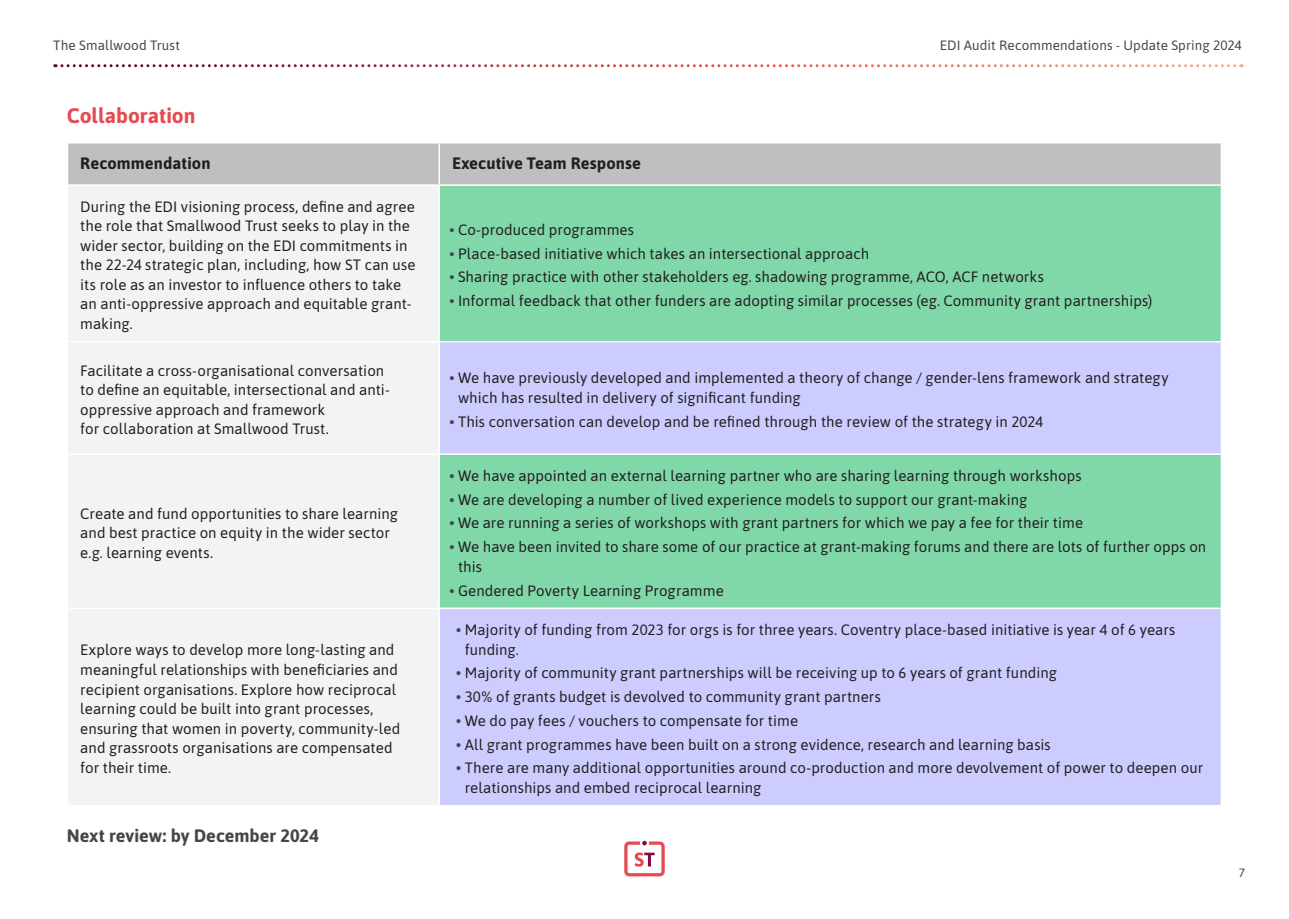
<style>
.page{position:relative;width:1289px;height:919px;background:#fff}
.page>*{position:absolute;margin:0;border:0;box-sizing:border-box;transform-origin:0 0}
.Sub_sub_headers{font:700 21px "Asap";color:#e54c52}
.body_text{font:700 18px "Asap";color:#444749}
.body_text-2{font:700 16.5px "Asap";letter-spacing:.005em;color:#231f20}
.body_text-3{font:15px/19.5px "Asap";letter-spacing:.005em;color:#231f20}
.t1{font:13.5px "Asap";letter-spacing:.01em;color:#444749}
.t2{font:12px "Asap";color:#444749}
.s1{font-weight:700;color:#444749}
</style>
<div class="page">
<div style="left:68px;top:143px;width:1152px;height:41px;background:#bfbfbf"></div>
<div style="left:69px;top:186px;width:369px;height:618px;background:#f2f3f4"></div>
<div style="left:440px;top:186px;width:780px;height:155px;background:#80d7a8"></div>
<svg style="left:440px;top:342px;width:780px;height:462px;background:#b2cfe2"></svg>
<hr style="left:438px;top:143px;width:2px;height:41px;background:#fff">
<hr style="left:67px;top:341px;width:372px;height:1px;background:#fff">
<hr style="left:67px;top:453px;width:372px;height:2px;background:#fff">
<hr style="left:439px;top:453px;width:783px;height:2px;background:#fff">
<hr style="left:67px;top:607px;width:372px;height:2px;background:#fff">
<hr style="left:439px;top:607px;width:783px;height:2px;background:#fff">
<svg style="left:55px;top:64px;width:1179px;height:3px"></svg>
<svg style="left:624px;top:840px;width:40px;height:36px"></svg>
<p class="t1" style="left:53px;top:36px;width:128px">The Smallwood Trust</p>
<p class="t1" style="left:939px;top:36px;width:303px">EDI Audit Recommendations - Update Spring 2024</p>
<p class="Sub_sub_headers" style="left:67px;top:101px;width:130px">Collaboration</p>
<p class="body_text-2" style="left:80px;top:151px;width:132px">Recommendation</p>
<p class="body_text-2" style="left:452px;top:151px;width:191px">Executive Team Response</p>
<p class="body_text-3" style="left:80px;top:196px;width:337px">During the EDI visioning process, define and agree the role that Smallwood Trust seeks to play in the wider sector, building on the EDI commitments in the 22-24 strategic plan, including, how ST can use its role as an investor to influence others to take an anti-oppressive approach and equitable grant&shy;making.</p>
<p class="body_text-3" style="left:449px;top:219px;width:186px"><span class="s1">•</span> Co-produced programmes</p>
<p class="body_text-3" style="left:449px;top:243px;width:421px"><span class="s1">•</span> Place-based initiative which takes an intersectional approach</p>
<p class="body_text-3" style="left:449px;top:266px;width:596px"><span class="s1">•</span> Sharing practice with other stakeholders eg. shadowing programme, ACO, ACF networks</p>
<p class="body_text-3" style="left:449px;top:290px;width:704px"><span class="s1">•</span> Informal feedback that other funders are adopting similar processes (eg. Community grant partnerships)</p>
<p class="body_text-3" style="left:80px;top:360px;width:311px">Facilitate a cross-organisational conversation to define an equitable, intersectional and anti&shy;oppressive approach and framework<br>for collaboration at Smallwood Trust.</p>
<p class="body_text-3" style="left:458px;top:367px;width:712px;text-indent:-9px"><span class="s1">•</span> We have previously developed and implemented a theory of change / gender-lens framework and strategy which has resulted in delivery of significant funding</p>
<p class="body_text-3" style="left:449px;top:411px;width:595px"><span class="s1">•</span> This conversation can develop and be refined through the review of the strategy in 2024</p>
<p class="body_text-3" style="left:80px;top:503px;width:319px">Create and fund opportunities to share learning and best practice on equity in the wider sector e.g. learning events.</p>
<p class="body_text-3" style="left:80px;top:639px;width:321px">Explore ways to develop more long-lasting and meaningful relationships with beneficiaries and recipient organisations. Explore how reciprocal learning could be built into grant processes, ensuring that women in poverty, community-led and grassroots organisations are compensated for their time.</p>
<p class="body_text" style="left:67px;top:822px;width:253px">Next review: by December 2024</p>
<p class="body_text-3" style="left:449px;top:465px;width:633px"><span class="s1">•</span> We have appointed an external learning partner who are sharing learning through workshops</p>
<p class="body_text-3" style="left:449px;top:489px;width:579px"><span class="s1">•</span> We are developing a number of lived experience models to support our grant-making</p>
<p class="body_text-3" style="left:449px;top:512px;width:635px"><span class="s1">•</span> We are running a series of workshops with grant partners for which we pay a fee for their time</p>
<p class="body_text-3" style="left:458px;top:536px;width:749px;text-indent:-9px"><span class="s1">•</span> We have been invited to share some of our practice at grant-making forums and there are lots of further opps on this</p>
<p class="body_text-3" style="left:449px;top:579px;width:276px"><span class="s1">•</span> Gendered Poverty Learning Programme</p>
<p class="body_text-3" style="left:465px;top:619px;width:712px;text-indent:-9px"><span class="s1">•</span> Majority of funding from 2023 for orgs is for three years. Coventry place-based initiative is year 4 of 6 years funding.</p>
<p class="body_text-3" style="left:456px;top:662px;width:602px"><span class="s1">•</span> Majority of community grant partnerships will be receiving up to 6 years of grant funding</p>
<p class="body_text-3" style="left:456px;top:686px;width:426px"><span class="s1">•</span> 30% of grants budget is devolved to community grant partners</p>
<p class="body_text-3" style="left:456px;top:710px;width:343px"><span class="s1">•</span> We do pay fees / vouchers to compensate for time</p>
<p class="body_text-3" style="left:456px;top:733px;width:596px"><span class="s1">•</span> All grant programmes have been built on a strong evidence, research and learning basis</p>
<p class="body_text-3" style="left:465px;top:757px;width:740px;text-indent:-9px"><span class="s1">•</span> There are many additional opportunities around co-production and more devolvement of power to deepen our relationships and embed reciprocal learning</p>
<p class="t2" style="left:1238px;top:864px;width:8px">7</p>
</div>
